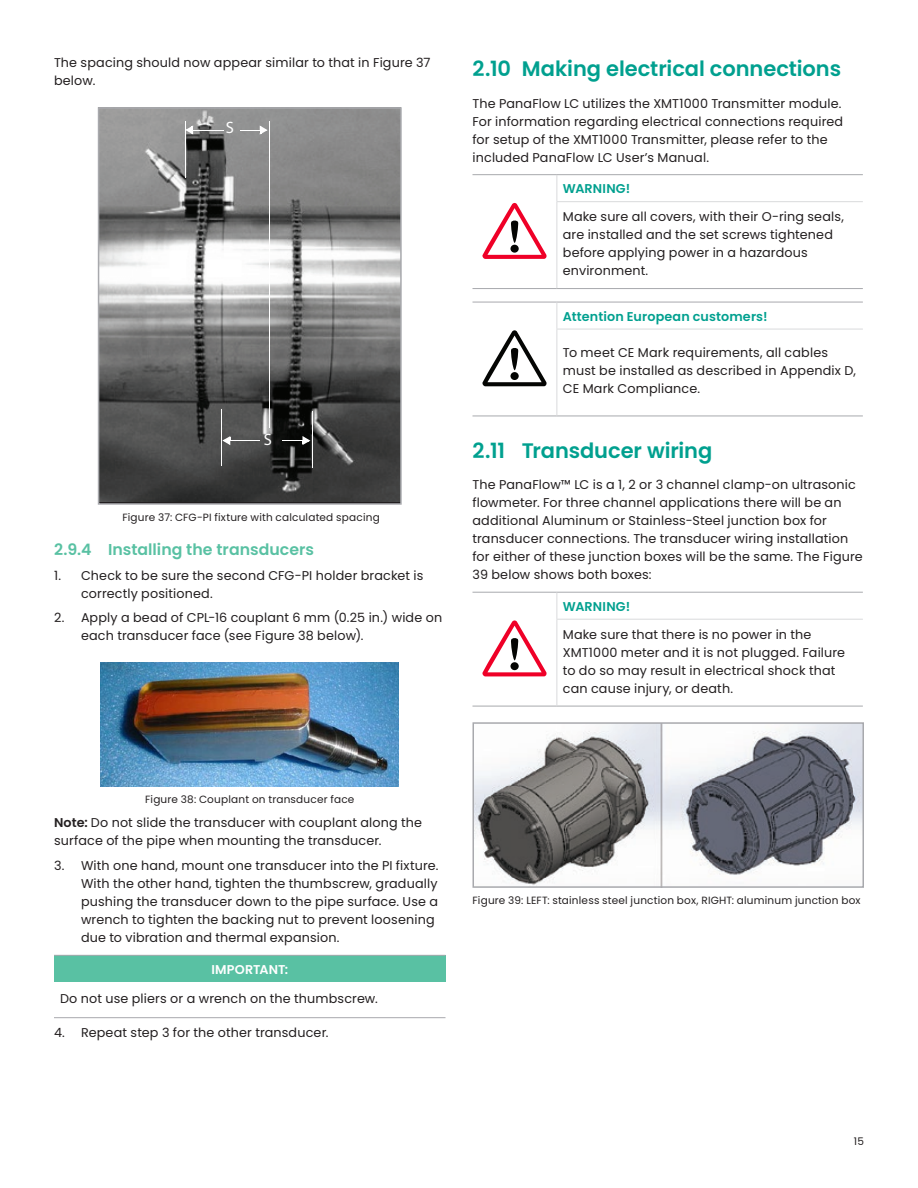
<style>
.page{position:relative;width:918px;height:1188px;background:#fff}
.page>*{position:absolute;margin:0;border:0;box-sizing:border-box;transform-origin:0 0}
._2_2_15pt-body_subhe{font:600 21px "Poppins";letter-spacing:-.005em;color:#00a08f}
.t1{font:700 16.5px "Arial";color:#fff}
._8_5pt-body_text{font:600 15.75px "Poppins";letter-spacing:.005em;color:#59c1a3}
._8_5pt-body_text-2{font:12.75px/18px "Poppins";letter-spacing:.01em;color:#231f20}
.caution{font:600 12.75px "Poppins";letter-spacing:.01em;color:#00a08f}
.uwaga_wazne{font:600 12.75px "Poppins";letter-spacing:.005em;color:#fff}
._7pt-caption{font:10.5px "Poppins";letter-spacing:.02em;color:#231f20}
.s1{font-weight:600}
</style>
<div class="page">
<img style="left:101px;top:110px;width:298px;height:392px">
<hr style="left:185px;top:122px;width:1px;height:56px;background:#fff">
<hr style="left:269px;top:122px;width:1px;height:305px;background:#fff">
<hr style="left:222px;top:410px;width:1px;height:55px;background:#fff">
<hr style="left:312px;top:412px;width:1px;height:56px;background:#fff">
<svg style="left:240px;top:122px;width:29px;height:13px"></svg>
<svg style="left:222px;top:436px;width:9px;height:9px"></svg>
<hr style="left:230px;top:440px;width:30px;height:1px;background:#fff">
<svg style="left:186px;top:122px;width:8px;height:13px"></svg>
<hr style="left:193px;top:130px;width:31px;height:1px;background:#fff">
<svg style="left:282px;top:436px;width:28px;height:9px"></svg>
<div style="left:98px;top:107px;width:304px;height:398px;border:2px solid #a8a9ad"></div>
<img style="left:101px;top:662px;width:298px;height:124px">
<div style="left:54px;top:955px;width:392px;height:27px;background:#59c1a3"></div>
<hr style="left:54px;top:1017px;width:392px;height:1px;background:#a8a9ad">
<hr style="left:54px;top:955px;width:392px;height:1px;background:#a8a9ad">
<hr style="left:472px;top:174px;width:85px;height:1px;background:#a8a9ad">
<hr style="left:472px;top:288px;width:85px;height:1px;background:#a8a9ad">
<hr style="left:557px;top:174px;width:306px;height:1px;background:#a8a9ad">
<hr style="left:557px;top:288px;width:306px;height:1px;background:#a8a9ad">
<svg style="left:556px;top:175px;width:1px;height:26px"></svg>
<hr style="left:556px;top:202px;width:1px;height:86px;background:#d9dadc">
<hr style="left:556px;top:201px;width:307px;height:1px;background:#d9dadc">
<svg style="left:482px;top:203px;width:65px;height:56px"></svg>
<hr style="left:472px;top:302px;width:85px;height:1px;background:#a8a9ad">
<hr style="left:472px;top:416px;width:85px;height:1px;background:#a8a9ad">
<hr style="left:557px;top:302px;width:306px;height:1px;background:#a8a9ad">
<hr style="left:557px;top:416px;width:306px;height:1px;background:#a8a9ad">
<svg style="left:556px;top:302px;width:1px;height:27px"></svg>
<hr style="left:556px;top:329px;width:1px;height:87px;background:#d9dadc">
<hr style="left:556px;top:329px;width:307px;height:1px;background:#d9dadc">
<svg style="left:482px;top:330px;width:65px;height:56px"></svg>
<hr style="left:472px;top:592px;width:85px;height:1px;background:#a8a9ad">
<hr style="left:472px;top:706px;width:85px;height:1px;background:#a8a9ad">
<hr style="left:557px;top:592px;width:306px;height:1px;background:#a8a9ad">
<hr style="left:557px;top:706px;width:306px;height:1px;background:#a8a9ad">
<svg style="left:556px;top:593px;width:1px;height:26px"></svg>
<hr style="left:556px;top:620px;width:1px;height:86px;background:#d9dadc">
<hr style="left:556px;top:619px;width:307px;height:1px;background:#d9dadc">
<svg style="left:482px;top:620px;width:65px;height:56px"></svg>
<img style="left:475px;top:725px;width:386px;height:160px">
<div style="left:472px;top:722px;width:392px;height:166px;border:2px solid #a8a9ad"></div>
<p class="_8_5pt-body_text-2" style="left:54px;top:54px;width:378px">The spacing should now appear similar to that in Figure 37 below.</p>
<p class="t1" style="left:226px;top:118px;width:10px">S</p>
<p class="t1" style="left:264px;top:429px;width:10px">S</p>
<p class="_7pt-caption" style="left:122px;top:511px;width:259px">Figure 37: CFG-PI fixture with calculated spacing</p>
<p class="_8_5pt-body_text" style="left:54px;top:540px;width:262px">2.9.4 Installing the transducers</p>
<p class="_8_5pt-body_text-2" style="left:81px;top:566px;width:344px;text-indent:-27px">1. Check to be sure the second CFG-PI holder bracket is correctly positioned.</p>
<p class="_8_5pt-body_text-2" style="left:81px;top:609px;width:363px;text-indent:-27px">2. Apply a bead of CPL-16 couplant 6 mm (0.25 in.) wide on each transducer face (see Figure 38 below).</p>
<p class="_2_2_15pt-body_subhe" style="left:472px;top:57px;width:370px">2.10 Making electrical connections</p>
<p class="_8_5pt-body_text-2" style="left:472px;top:94px;width:372px">The PanaFlow LC utilizes the XMT1000 Transmitter module.<br>For information regarding electrical connections required for setup of the XMT1000 Transmitter, please refer to the included PanaFlow LC User’s Manual.</p>
<p class="caution" style="left:563px;top:182px;width:69px">WARNING!</p>
<p class="_8_5pt-body_text-2" style="left:563px;top:208px;width:283px">Make sure all covers, with their O-ring seals, are installed and the set screws tightened before applying power in a hazardous environment.</p>
<p class="caution" style="left:563px;top:309px;width:206px">Attention European customers!</p>
<p class="_8_5pt-body_text-2" style="left:563px;top:344px;width:295px">To meet CE Mark requirements, all cables must be installed as described in Appendix D,<br>CE Mark Compliance.</p>
<p class="_2_2_15pt-body_subhe" style="left:472px;top:438px;width:241px">2.11 Transducer wiring</p>
<p class="_8_5pt-body_text-2" style="left:472px;top:476px;width:392px">The PanaFlow™ LC is a 1, 2 or 3 channel clamp-on ultrasonic flowmeter. For three channel applications there will be an additional Aluminum or Stainless-Steel junction box for transducer connections. The transducer wiring installation for either of these junction boxes will be the same. The Figure 39 below shows both boxes:</p>
<p class="caution" style="left:563px;top:599px;width:69px">WARNING!</p>
<p class="_8_5pt-body_text-2" style="left:563px;top:625px;width:284px">Make sure that there is no power in the XMT1000 meter and it is not plugged. Failure to do so may result in electrical shock that can cause injury, or death.</p>
<p class="_7pt-caption" style="left:145px;top:793px;width:211px">Figure 38: Couplant on transducer face</p>
<p class="_8_5pt-body_text-2" style="left:54px;top:814px;width:370px"><span class="s1">Note:</span> Do not slide the transducer with couplant along the surface of the pipe when mounting the transducer.</p>
<p class="_8_5pt-body_text-2" style="left:81px;top:857px;width:359px;text-indent:-27px">3. With one hand, mount one transducer into the PI fixture.<br>With the other hand, tighten the thumbscrew, gradually pushing the transducer down to the pipe surface. Use a wrench to tighten the backing nut to prevent loosening due to vibration and thermal expansion.</p>
<p class="uwaga_wazne" style="left:211px;top:962px;width:78px">IMPORTANT:</p>
<p class="_8_5pt-body_text-2" style="left:60px;top:990px;width:319px">Do not use pliers or a wrench on the thumbscrew.</p>
<p class="_8_5pt-body_text-2" style="left:54px;top:1023px;width:276px">4. Repeat step 3 for the other transducer.</p>
<p class="_7pt-caption" style="left:472px;top:894px;width:390px">Figure 39: LEFT: stainless steel junction box, RIGHT: aluminum junction box</p>
<p class="_7pt-caption" style="left:854px;top:1135px;width:12px">15</p>
</div>
